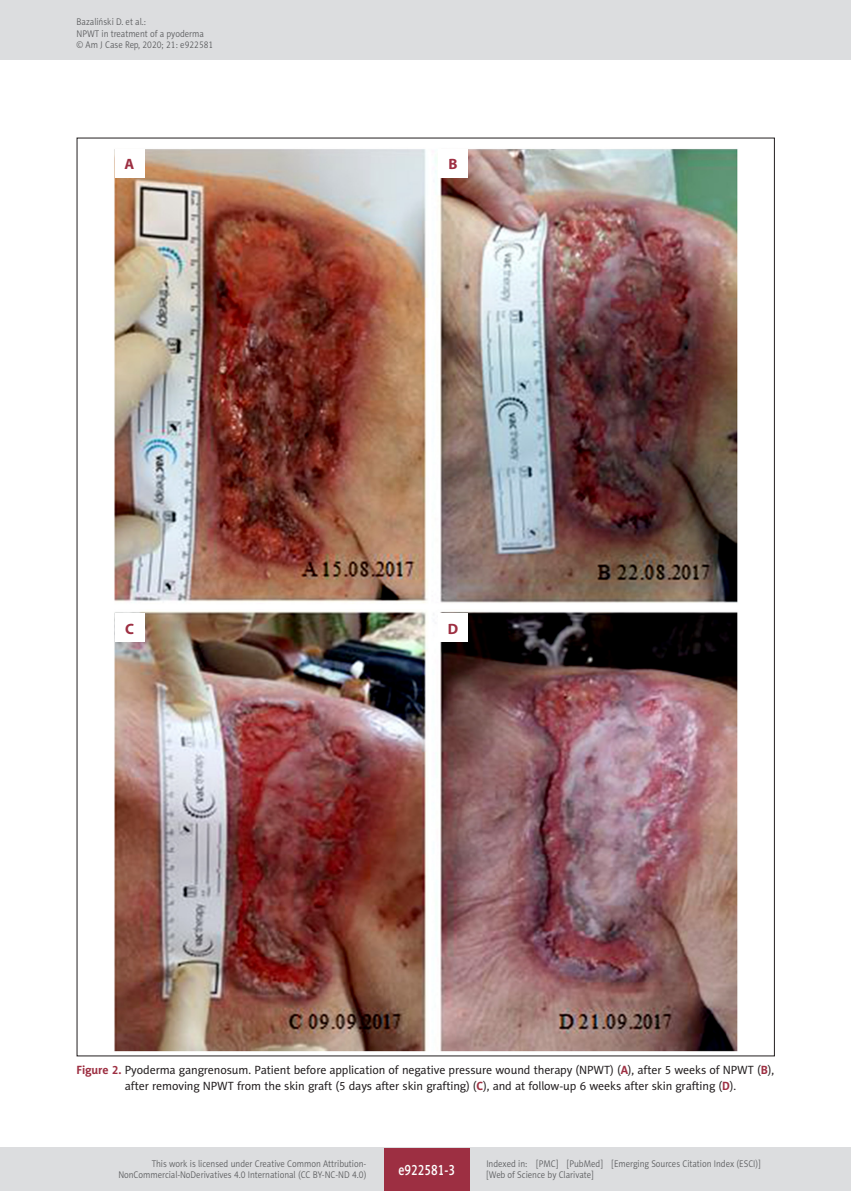
<style>
.page{position:relative;width:851px;height:1191px;background:#fff}
.page>*{position:absolute;margin:0;border:0;box-sizing:border-box;transform-origin:0 0}
.AJCR_e-PAGINA{font:15px "Naomi Sans EFN Medium";color:#fff;scale:.8 1}
.t1{font:700 15px "Myriad Pro";color:#9d2f42}
.AJCR_Rycina_tytul{font:12px/15.8px "Naomi Sans EFN";letter-spacing:-.01em;color:#231f20}
.AJCR_pagina_zywa{font:9.75px/11.2px "Naomi Sans EFN Light";color:#57585a;scale:.9 1}
.AJCR_pagina_sygnatur{font:9.75px "Naomi Sans EFN Light";color:#57585a;scale:.9 1}
.s1{font-weight:700;color:#9d2f42}
</style>
<div class="page">
<img style="left:114px;top:149px;width:624px;height:903px">
<div style="left:115px;top:149px;width:29px;height:28px;background:#fff"></div>
<div style="left:115px;top:614px;width:29px;height:28px;background:#fff"></div>
<div style="left:438px;top:149px;width:29px;height:28px;background:#fff"></div>
<div style="left:438px;top:614px;width:29px;height:28px;background:#fff"></div>
<div style="left:0;top:0;width:850px;height:60px;background:#dcdddf"></div>
<div style="left:0;top:1148px;width:850px;height:43px;background:#dcdddf"></div>
<div style="left:384px;top:1147px;width:85px;height:43px;background:#9d2f42"></div>
<p class="AJCR_pagina_zywa" style="left:77px;top:16px;width:143px">Bazaliński D. et al.:<br>NPWT in treatment of a pyoderma</p>
<p class="AJCR_pagina_sygnatur" style="left:77px;top:39px;width:153px">© Am J Case Rep, 2020; 21: e922581</p>
<p class="t1" style="left:125px;top:154px;width:11px">A</p>
<p class="t1" style="left:125px;top:619px;width:10px">C</p>
<p class="t1" style="left:448px;top:154px;width:11px">B</p>
<p class="t1" style="left:447px;top:619px;width:12px">D</p>
<p class="AJCR_Rycina_tytul" style="left:125px;top:1062px;width:650px;text-indent:-48px"><span class="s1">Figure 2.</span> Pyoderma gangrenosum. Patient before application of negative pressure wound therapy (NPWT) (<span class="s1">A</span>), after 5 weeks of NPWT (<span class="s1">B</span>), after removing NPWT from the skin graft (5 days after skin grafting) (<span class="s1">C</span>), and at follow-up 6 weeks after skin grafting (<span class="s1">D</span>).</p>
<p class="AJCR_pagina_zywa" style="left:118px;top:1158px;width:277px;text-align:right">This work is licensed under Creative Common Attribution-<br>NonCommercial-NoDerivatives 4.0 International (CC BY-NC-ND 4.0)</p>
<p class="AJCR_e-PAGINA" style="left:398px;top:1160px;width:72px">e922581-3</p>
<p class="AJCR_pagina_zywa" style="left:486px;top:1158px;width:306px">Indexed in: [PMC] [PubMed] [Emerging Sources Citation Index (ESCI)] [Web of Science by Clarivate]</p>
</div>
